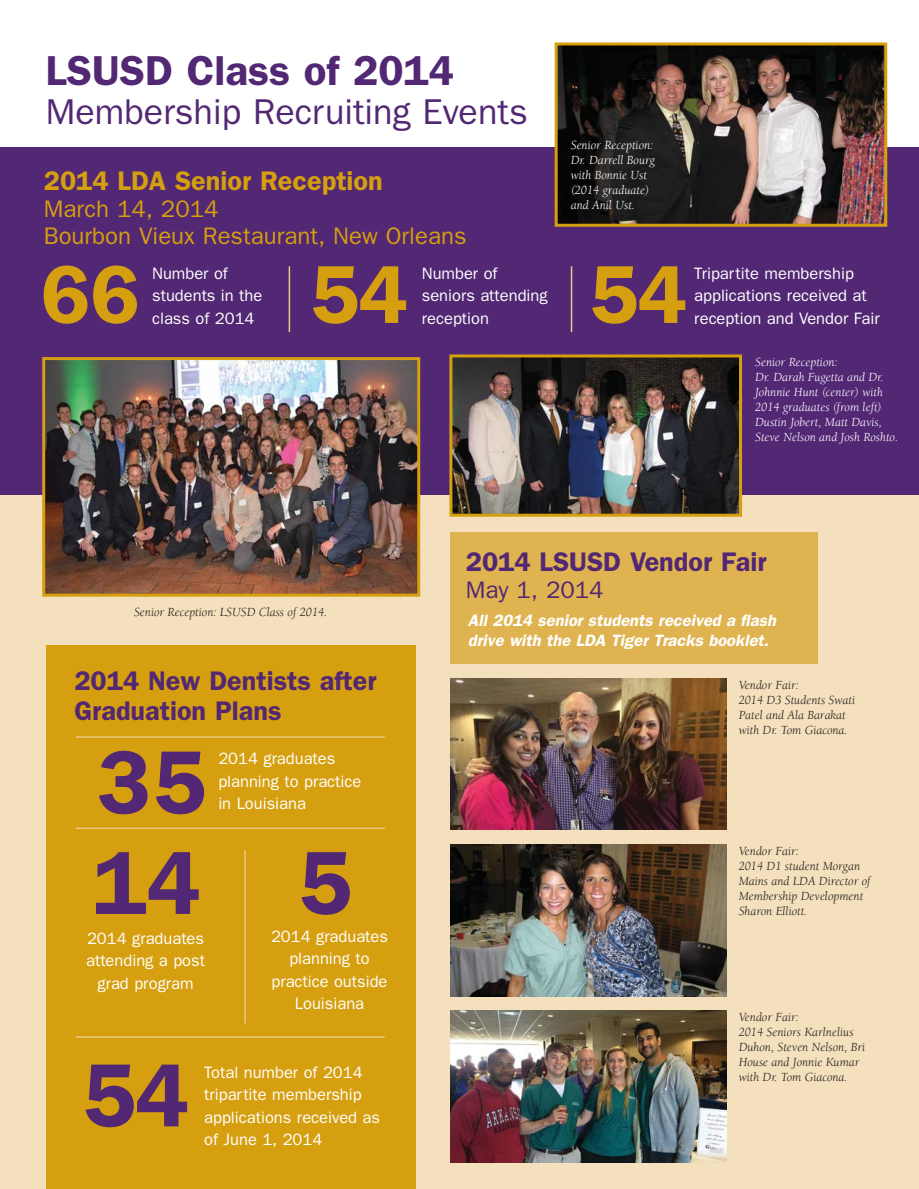
<style>
.page{position:relative;width:919px;height:1189px;background:#fff}
.page>*{position:absolute;margin:0;border:0;box-sizing:border-box;transform-origin:0 0}
.t1{font:600 90px/100.5px "Franklin Gothic";color:#522773}
.t2{font:600 82.5px "Franklin Gothic";color:#d59f0f}
.t3{font:600 42px "Franklin Gothic";color:#522773}
.t4{font:36px "Franklin Gothic";color:#522773}
.t5{font:600 27px/30px "Franklin Gothic";color:#522773}
.t6{font:600 27px "Franklin Gothic";color:#d59f0f}
.t7{font:24px/27px "Franklin Gothic";color:#d59f0f}
.t8{font:24px "Franklin Gothic";color:#522773}
.t9{font:16.5px/22.5px "Franklin Gothic";color:#fff}
.t10{font:italic 600 16.5px/19.5px "Franklin Gothic";color:#fff}
.t11{font:italic 12.75px/15px "Berkeley";color:#231f20}
.t12{font:italic 12.75px/15px "Berkeley";color:#fff}
</style>
<div class="page">
<div style="left:0;top:424px;width:919px;height:765px;background:#f4e0bc"></div>
<div style="left:46px;top:645px;width:369px;height:544px;background:#d59f0f"></div>
<div style="left:0;top:147px;width:919px;height:348px;background:#522773"></div>
<hr style="left:289px;top:266px;width:1px;height:66px;background:#eac885">
<hr style="left:571px;top:266px;width:1px;height:66px;background:#eac885">
<hr style="left:244px;top:850px;width:2px;height:173px;background:#eac885">
<hr style="left:76px;top:827px;width:309px;height:2px;background:#eac885">
<hr style="left:76px;top:1036px;width:309px;height:1px;background:#eac885">
<hr style="left:76px;top:736px;width:309px;height:2px;background:#eac885">
<img style="left:46px;top:361px;width:370px;height:231px">
<div style="left:42px;top:357px;width:378px;height:239px;border:3px solid #d59f0f"></div>
<img style="left:558px;top:46px;width:325px;height:177px">
<div style="left:554px;top:42px;width:333px;height:185px;border:3px solid #d59f0f"></div>
<img style="left:450px;top:1010px;width:276px;height:152px">
<img style="left:450px;top:844px;width:276px;height:152px">
<img style="left:450px;top:678px;width:276px;height:152px">
<img style="left:453px;top:358px;width:285px;height:155px">
<div style="left:449px;top:354px;width:293px;height:163px;border:3px solid #d59f0f"></div>
<div style="left:450px;top:532px;width:367px;height:132px;background:#e0b351"></div>
<h3 class="t3" style="left:46px;top:56px;width:409px">LSUSD Class of 2014</h3>
<h3 class="t4" style="left:46px;top:100px;width:483px">Membership Recruiting Events</h3>
<h3 class="t6" style="left:44px;top:171px;width:340px">2014 LDA Senior Reception</h3>
<h3 class="t7" style="left:44px;top:197px;width:424px">March 14, 2014<br>Bourbon Vieux Restaurant, New Orleans</h3>
<p class="t12" style="left:571px;top:139px;width:86px">Senior Reception:<br>Dr. Darrell Bourg with Bonnie Ust (2014 graduate) and Anil Ust.</p>
<h2 class="t2" style="left:41px;top:266px;width:101px">66</h2>
<h2 class="t2" style="left:309px;top:266px;width:100px">54</h2>
<h2 class="t2" style="left:588px;top:266px;width:100px">54</h2>
<p class="t9" style="left:152px;top:263px;width:112px">Number of students in the</p>
<p class="t9" style="left:422px;top:263px;width:127px">Number of seniors attending reception</p>
<p class="t9" style="left:152px;top:308px;width:104px">class of 2014</p>
<p class="t9" style="left:694px;top:263px;width:187px">Tripartite membership applications received at reception and Vendor Fair</p>
<p class="t12" style="left:755px;top:356px;width:144px">Senior Reception:<br>Dr. Darah Fugetta and Dr.<br>Johnnie Hunt (center) with<br>2014 graduates (from left)<br>Dustin Jobert, Matt Davis,<br>Steve Nelson and Josh Roshto.</p>
<p class="t11" style="left:134px;top:606px;width:195px">Senior Reception: LSUSD Class of 2014.</p>
<h3 class="t5" style="left:74px;top:668px;width:304px">2014 New Dentists after<br>Graduation Plans</h3>
<h1 class="t1" style="left:93px;top:740px;width:114px">35<br>14</h1>
<p class="t9" style="left:218px;top:749px;width:144px">2014 graduates planning to practice in Louisiana</p>
<h1 class="t1" style="left:297px;top:840px;width:55px">5</h1>
<p class="t9" style="left:86px;top:928px;width:120px;text-align:center">2014 graduates attending a post grad program</p>
<p class="t9" style="left:271px;top:926px;width:118px;text-align:center">2014 graduates planning to practice outside<br>Louisiana</p>
<h1 class="t1" style="left:81px;top:1053px;width:109px">54</h1>
<p class="t9" style="left:204px;top:1062px;width:177px">Total number of 2014 tripartite membership applications received as of June 1, 2014</p>
<h3 class="t5" style="left:466px;top:549px;width:302px">2014 LSUSD Vendor Fair</h3>
<h3 class="t8" style="left:466px;top:581px;width:139px">May 1, 2014</h3>
<p class="t10" style="left:468px;top:612px;width:309px">All 2014 senior students received a flash drive with the LDA Tiger Tracks booklet.</p>
<p class="t11" style="left:738px;top:678px;width:118px">Vendor Fair:<br>2014 D3 Students Swati<br>Patel and Ala Barakat with Dr. Tom Giacona.</p>
<p class="t11" style="left:738px;top:844px;width:133px">Vendor Fair:<br>2014 D1 student Morgan<br>Mains and LDA Director of<br>Membership Development<br>Sharon Elliott.</p>
<p class="t11" style="left:738px;top:1010px;width:128px">Vendor Fair:<br>2014 Seniors Karlnelius<br>Duhon, Steven Nelson, Bri<br>House and Jonnie Kumar with Dr. Tom Giacona.</p>
</div>
